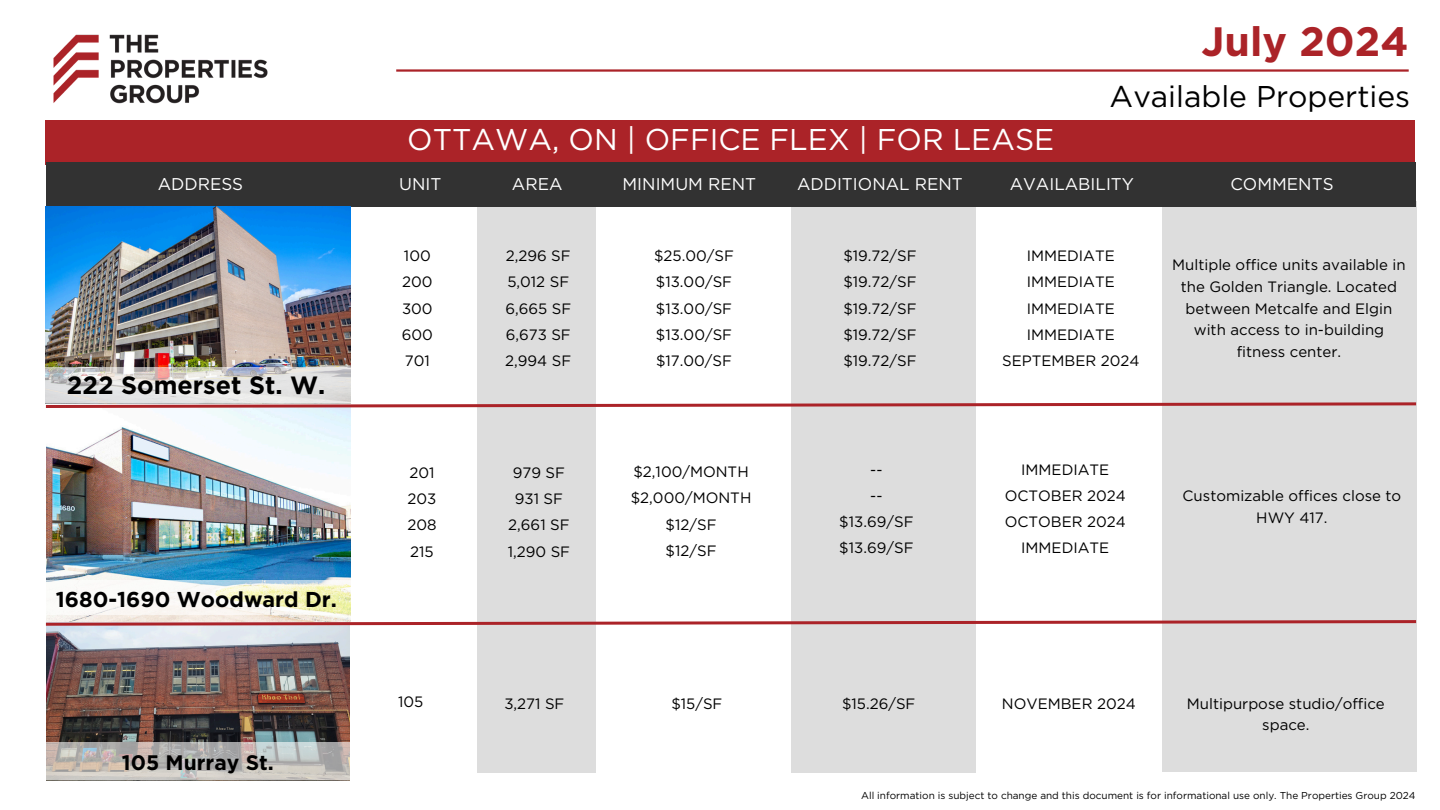
<style>
.page{position:relative;width:1440px;height:810px;background:#fff}
.page>*{position:absolute;margin:0;border:0;box-sizing:border-box;transform-origin:0 0}
.t1{font:700 41px "Gotham Pro";color:#ab2328}
.t2{font:30px "Gotham Pro";color:#fff}
.t3{font:30px "Gotham Pro";color:#000}
.t4{font:700 25px "Gotham Pro";color:#000}
.t5{font:700 21.5px "Gotham Pro";color:#000}
.t6{font:700 21px "Gotham Pro";color:#000}
.t7{font:17px "Gotham Pro";color:#fff}
.t8{font:15px/21.8px "Gotham Pro";color:#000;text-align:center}
.t9{font:10px "Gotham Pro";color:#000}
</style>
<div class="page">
<img style="left:45px;top:34px;width:223px;height:91px">
<hr style="left:396px;top:69px;width:1013px;height:3px;background:#ab2328">
<div style="left:46px;top:120px;width:1369px;height:44px;background:#ab2328"></div>
<div style="left:477px;top:205px;width:118px;height:568px;background:#ddd"></div>
<div style="left:791px;top:205px;width:185px;height:568px;background:#ddd"></div>
<div style="left:1162px;top:202px;width:254px;height:570px;background:#ddd"></div>
<div style="left:46px;top:162px;width:1369px;height:45px;background:#323232"></div>
<img style="left:46px;top:207px;width:305px;height:160px">
<img style="left:46px;top:615px;width:303px;height:128px">
<img style="left:47px;top:410px;width:304px;height:209px">
<svg style="left:46px;top:367px;width:305px;height:34px;background:#dddbda"></svg>
<svg style="left:45px;top:401px;width:1372px;height:9px"></svg>
<svg style="left:46px;top:580px;width:305px;height:35px;fill:#faf8f3"></svg>
<svg style="left:45px;top:619px;width:1372px;height:8px"></svg>
<svg style="left:46px;top:743px;width:304px;height:37px;background:#bebbb7"></svg>
<p class="t1" style="left:1202px;top:26px;width:209px">July 2024</p>
<p class="t2" style="left:407px;top:128px;width:649px">OTTAWA, ON | OFFICE FLEX | FOR LEASE</p>
<h6 class="t3" style="left:1110px;top:86px;width:302px">Available Properties</h6>
<h6 class="t7" style="left:158px;top:178px;width:87px">ADDRESS</h6>
<h6 class="t7" style="left:399px;top:177px;width:44px">UNIT</h6>
<h6 class="t7" style="left:512px;top:177px;width:52px">AREA</h6>
<h6 class="t7" style="left:623px;top:177px;width:135px">MINIMUM RENT</h6>
<h6 class="t7" style="left:797px;top:177px;width:167px">ADDITIONAL RENT</h6>
<h6 class="t7" style="left:1010px;top:177px;width:126px">AVAILABILITY</h6>
<p class="t4" style="left:67px;top:376px;width:260px">222 Somerset St. W.</p>
<p class="t5" style="left:56px;top:592px;width:283px">1680-1690 Woodward Dr.</p>
<p class="t8" style="left:404px;top:246px;width:28px">100</p>
<p class="t8" style="left:402px;top:272px;width:32px">200</p>
<p class="t8" style="left:402px;top:299px;width:32px">300</p>
<p class="t8" style="left:402px;top:325px;width:33px">600</p>
<p class="t8" style="left:405px;top:351px;width:27px">701</p>
<p class="t8" style="left:410px;top:463px;width:27px">201</p>
<p class="t8" style="left:408px;top:489px;width:30px">203</p>
<p class="t8" style="left:407px;top:515px;width:31px">208</p>
<p class="t8" style="left:410px;top:541px;width:25px">215</p>
<p class="t8" style="left:506px;top:246px;width:66px">2,296 SF</p>
<p class="t8" style="left:507px;top:272px;width:63px">5,012 SF</p>
<p class="t8" style="left:505px;top:299px;width:67px">6,665 SF</p>
<p class="t8" style="left:506px;top:325px;width:67px">6,673 SF</p>
<p class="t8" style="left:505px;top:351px;width:68px">2,994 SF</p>
<p class="t8" style="left:513px;top:463px;width:54px">979 SF</p>
<p class="t8" style="left:515px;top:489px;width:50px">931 SF</p>
<p class="t8" style="left:508px;top:515px;width:63px">2,661 SF</p>
<p class="t8" style="left:508px;top:541px;width:64px">1,290 SF</p>
<p class="t8" style="left:654px;top:246px;width:81px">$25.00/SF</p>
<p class="t8" style="left:656px;top:272px;width:78px">$13.00/SF</p>
<p class="t8" style="left:656px;top:299px;width:78px">$13.00/SF</p>
<p class="t8" style="left:656px;top:325px;width:78px">$13.00/SF</p>
<p class="t8" style="left:656px;top:351px;width:77px">$17.00/SF</p>
<p class="t8" style="left:633px;top:462px;width:117px">$2,100/MONTH</p>
<p class="t8" style="left:631px;top:488px;width:122px">$2,000/MONTH</p>
<h4 class="t8" style="left:666px;top:514px;width:52px">$12/SF</h4>
<p class="t8" style="left:666px;top:541px;width:52px">$12/SF</p>
<p class="t8" style="left:843px;top:246px;width:75px">$19.72/SF</p>
<p class="t8" style="left:843px;top:272px;width:75px">$19.72/SF</p>
<p class="t8" style="left:843px;top:299px;width:75px">$19.72/SF</p>
<p class="t8" style="left:843px;top:325px;width:75px">$19.72/SF</p>
<p class="t8" style="left:843px;top:351px;width:75px">$19.72/SF</p>
<p class="t8" style="left:870px;top:460px;width:14px">--</p>
<p class="t8" style="left:870px;top:486px;width:14px">--</p>
<p class="t8" style="left:839px;top:512px;width:76px">$13.69/SF</p>
<p class="t8" style="left:839px;top:538px;width:76px">$13.69/SF</p>
<p class="t8" style="left:1027px;top:246px;width:90px">IMMEDIATE</p>
<p class="t8" style="left:1027px;top:272px;width:90px">IMMEDIATE</p>
<p class="t8" style="left:1027px;top:299px;width:90px">IMMEDIATE</p>
<p class="t8" style="left:1027px;top:325px;width:90px">IMMEDIATE</p>
<p class="t8" style="left:1002px;top:351px;width:139px">SEPTEMBER 2024</p>
<p class="t8" style="left:1021px;top:460px;width:90px">IMMEDIATE</p>
<p class="t8" style="left:1005px;top:486px;width:123px">OCTOBER 2024</p>
<p class="t8" style="left:1005px;top:512px;width:123px">OCTOBER 2024</p>
<p class="t8" style="left:1021px;top:538px;width:90px">IMMEDIATE</p>
<p class="t7" style="left:1230px;top:177px;width:105px">COMMENTS</p>
<p class="t8" style="left:1172px;top:255px;width:235px">Multiple office units available in the Golden Triangle. Located between Metcalfe and Elgin with access to in-building fitness center.</p>
<p class="t8" style="left:1183px;top:486px;width:220px">Customizable offices close to<br>HWY 417.</p>
<h5 class="t6" style="left:122px;top:754px;width:153px">105 Murray St.</h5>
<p class="t8" style="left:398px;top:692px;width:27px">105</p>
<p class="t8" style="left:504px;top:693px;width:62px">3,271 SF</p>
<p class="t8" style="left:671px;top:693px;width:53px">$15/SF</p>
<p class="t8" style="left:842px;top:693px;width:75px">$15.26/SF</p>
<p class="t8" style="left:1002px;top:693px;width:135px">NOVEMBER 2024</p>
<h5 class="t8" style="left:1187px;top:693px;width:199px">Multipurpose studio/office space.</h5>
<p class="t9" style="left:861px;top:792px;width:556px">All information is subject to change and this document is for informational use only. The Properties Group 2024</p>
</div>
